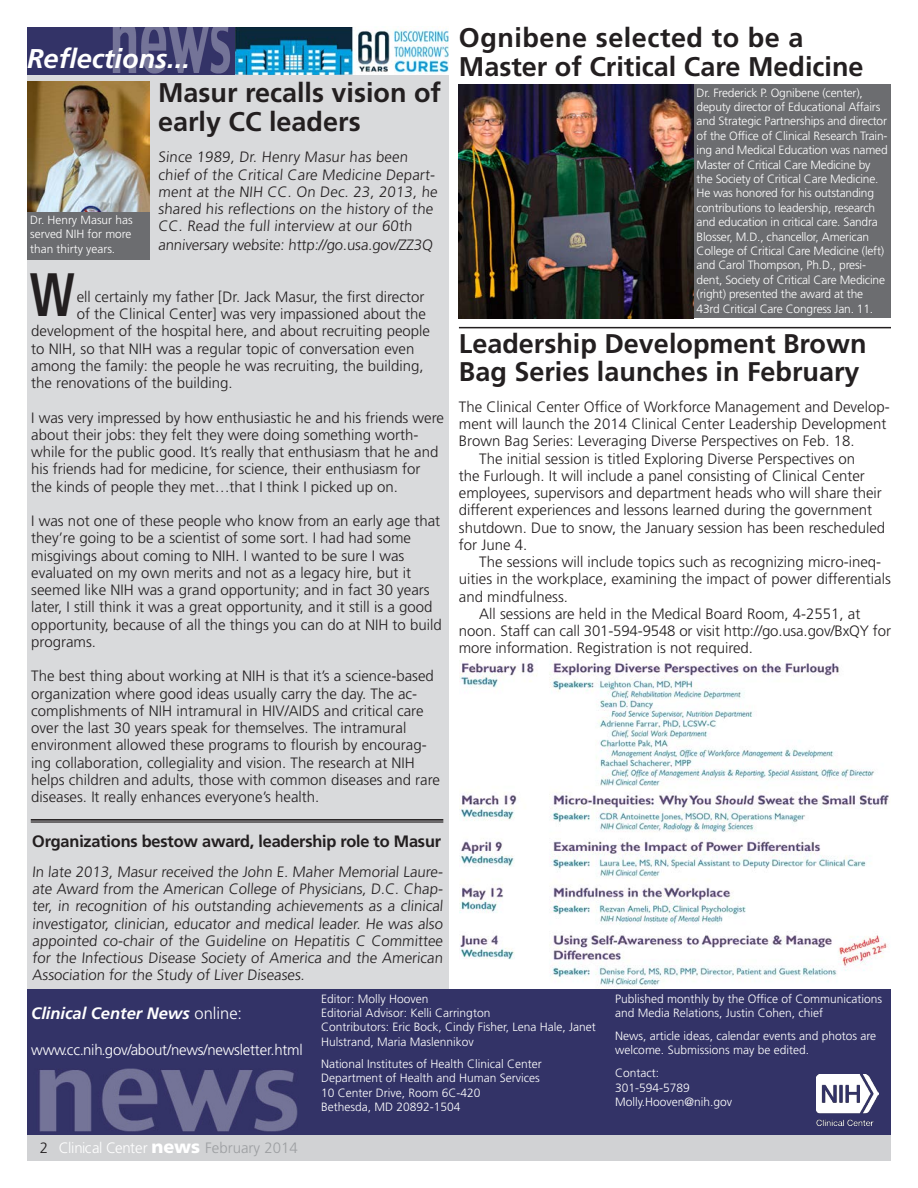
<style>
.page{position:relative;width:918px;height:1188px;background:#fff}
.page>*{position:absolute;margin:0;border:0;box-sizing:border-box;transform-origin:0 0}
.CC_News_Body{font:700 61.2px "Frutiger LT Std";color:#231f20;scale:.74 1}
.t1{font:italic 700 27.15px "Frutiger LT Std";color:#fff}
.t2{font:700 27px/28.5px "Frutiger LT Std";color:#231f20}
.t3{font:700 27px "Frutiger LT Std";letter-spacing:.02em;color:#231f20}
.CC_News_Body-2{font:700 16.5px "Frutiger LT Std";color:#231f20}
.t4{font:italic 700 16.5px "Frutiger LT Std";color:#fff}
.CC_News_Body-3{font:300 15px/17.2px "Frutiger LT Std";color:#231f20}
.t5{font:300 15px "Frutiger LT Std";letter-spacing:-.015em;color:#fff}
.Photo_Caption{font:300 12px/14.4px "Frutiger LT Std";letter-spacing:-.015em;color:#fff}
.t6{font:300 11.85px/14.2px "Frutiger LT Std";color:#fff;text-align:justify}
.s1{font-weight:300;font-style:normal}
.s2{color:#231f20}
.s3{font-weight:900;font-size:18px}
.s4{color:#9d9fa2}
</style>
<div class="page">
<div style="left:27px;top:1134px;width:864px;height:27px;background:#d1d2d4"></div>
<div style="left:27px;top:989px;width:864px;height:145px;background:#333367"></div>
<div style="left:27px;top:27px;width:421px;height:962px;background:#d9dadc"></div>
<div style="left:27px;top:212px;width:122px;height:48px;background:#6c6d70"></div>
<div style="left:693px;top:84px;width:198px;height:234px;background:#6c6d70"></div>
<img style="left:27px;top:82px;width:122px;height:130px">
<img style="left:459px;top:84px;width:234px;height:234px">
<img style="left:817px;top:1074px;width:61px;height:52px">
<img style="left:29px;top:1064px;width:284px;height:67px">
<img style="left:27px;top:27px;width:323px;height:48px">
<img style="left:350px;top:27px;width:99px;height:48px">
<img style="left:459px;top:661px;width:431px;height:326px">
<hr style="left:31px;top:819px;width:412px;height:1px;background:#231f20">
<hr style="left:31px;top:820px;width:412px;height:1px;background:#231f20">
<hr style="left:31px;top:822px;width:412px;height:1px;background:#231f20">
<hr style="left:459px;top:327px;width:432px;height:1px;background:#231f20">
<p class="t1" style="left:27px;top:43px;width:164px">Reflections...</p>
<p class="t2" style="left:158px;top:79px;width:285px">Masur recalls vision of early CC leaders</p>
<p class="CC_News_Body-3" style="left:158px;top:149px;width:282px">Since 1989, Dr. Henry Masur has been chief of the Critical Care Medicine Depart&shy;ment at the NIH CC. On Dec. 23, 2013, he shared his reflections on the history of the CC. Read the full interview at our 60th</p>
<p class="CC_News_Body-3" style="left:158px;top:237px;width:278px">anniversary website: http://go.usa.gov/ZZ3Q</p>
<p class="CC_News_Body-3" style="left:77px;top:288px;width:349px">ell certainly my father [Dr. Jack Masur, the first director</p>
<p class="CC_News_Body-3" style="left:77px;top:306px;width:351px">of the Clinical Center] was very impassioned about the</p>
<p class="CC_News_Body-3" style="left:31px;top:323px;width:400px">development of the hospital here, and about recruiting people</p>
<p class="CC_News_Body-3" style="left:31px;top:340px;width:385px">to NIH, so that NIH was a regular topic of conversation even</p>
<p class="CC_News_Body-3" style="left:31px;top:357px;width:394px">among the family: the people he was recruiting, the building,</p>
<p class="CC_News_Body-3" style="left:31px;top:375px;width:203px">the renovations of the building.</p>
<p class="CC_News_Body-3" style="left:31px;top:409px;width:414px">I was very impressed by how enthusiastic he and his friends were about their jobs: they felt they were doing something worth&shy;while for the public good. It’s really that enthusiasm that he and his friends had for medicine, for science, their enthusiasm for the kinds of people they met…that I think I picked up on.</p>
<p class="CC_News_Body-3" style="left:31px;top:513px;width:412px">I was not one of these people who know from an early age that they’re going to be a scientist of some sort. I had had some misgivings about coming to NIH. I wanted to be sure I was evaluated on my own merits and not as a legacy hire, but it seemed like NIH was a grand opportunity; and in fact 30 years later, I still think it was a great opportunity, and it still is a good opportunity, because of all the things you can do at NIH to build programs.</p>
<p class="CC_News_Body-3" style="left:31px;top:668px;width:410px">The best thing about working at NIH is that it’s a science-based organization where good ideas usually carry the day. The ac&shy;complishments of NIH intramural in HIV/AIDS and critical care over the last 30 years speak for themselves. The intramural environment allowed these programs to flourish by encourag&shy;ing collaboration, collegiality and vision. The research at NIH helps children and adults, those with common diseases and rare diseases. It really enhances everyone’s health.</p>
<p class="t6" style="left:30px;top:213px;width:104px">Dr. Henry Masur has served NIH for more than thirty years.</p>
<p class="CC_News_Body" style="left:30px;top:259px;width:62px">W</p>
<p class="CC_News_Body-2" style="left:32px;top:832px;width:411px">Organizations bestow award, leadership role to Masur</p>
<p class="CC_News_Body-3" style="left:32px;top:863px;width:414px;text-align:justify">In late 2013, Masur received the John E. Maher Memorial Laure&shy;ate Award from the American College of Physicians, D.C. Chap&shy;ter, in recognition of his outstanding achievements as a clinical investigator, clinician, educator and medical leader. He was also appointed co-chair of the Guideline on Hepatitis C Committee for the Infectious Disease Society of America and the American Association for the Study of Liver Diseases.</p>
<p class="t3" style="left:459px;top:22px;width:346px">Ognibene selected to be a</p>
<p class="t2" style="left:459px;top:52px;width:406px">Master of Critical Care Medicine</p>
<p class="Photo_Caption" style="left:697px;top:86px;width:193px">Dr. Frederick P. Ognibene (center), deputy director of Educational Affairs and Strategic Partnerships and director of the Office of Clinical Research Train&shy;ing and Medical Education was named Master of Critical Care Medicine by the Society of Critical Care Medicine.<br>He was honored for his outstanding contributions to leadership, research and education in critical care. Sandra Blosser, M.D., chancellor, American College of Critical Care Medicine (left) and Carol Thompson, Ph.D., presi&shy;dent, Society of Critical Care Medicine (right) presented the award at the 43rd Critical Care Congress Jan. 11.</p>
<p class="t2" style="left:459px;top:329px;width:409px">Leadership Development Brown<br>Bag Series launches in February</p>
<p class="CC_News_Body-3" style="left:459px;top:398px;width:432px">The Clinical Center Office of Workforce Management and Develop&shy;ment will launch the 2014 Clinical Center Leadership Development<br>Brown Bag Series: Leveraging Diverse Perspectives on Feb. 18.</p>
<p class="CC_News_Body-3" style="left:459px;top:450px;width:428px;text-indent:20px">The initial session is titled Exploring Diverse Perspectives on<br>the Furlough. It will include a panel consisting of Clinical Center employees, supervisors and department heads who will share their different experiences and lessons learned during the government shutdown. Due to snow, the January session has been rescheduled for June 4.</p>
<p class="CC_News_Body-3" style="left:459px;top:554px;width:433px;text-indent:20px">The sessions will include topics such as recognizing micro-ineq&shy;uities in the workplace, examining the impact of power differentials and mindfulness.</p>
<p class="CC_News_Body-3" style="left:459px;top:605px;width:434px;text-indent:20px">All sessions are held in the Medical Board Room, 4-2551, at noon. Staff can call 301-594-9548 or visit http://go.usa.gov/BxQY for more information. Registration is not required.</p>
<p class="t4" style="left:31px;top:1004px;width:212px">Clinical Center News <span class="s1">online:</span></p>
<p class="t5" style="left:31px;top:1041px;width:273px">www.cc.nih.gov/about/news/newsletter.html</p>
<p class="t5" style="left:40px;top:1139px;width:259px"><span class="s2">2</span> Clinical Center <span class="s3">news</span> <span class="s4">February 2014</span></p>
<p class="Photo_Caption" style="left:321px;top:991px;width:276px">Editor: Molly Hooven<br>Editorial Advisor: Kelli Carrington<br>Contributors: Eric Bock, Cindy Fisher, Lena Hale, Janet Hulstrand, Maria Maslennikov</p>
<p class="Photo_Caption" style="left:321px;top:1057px;width:222px">National Institutes of Health Clinical Center Department of Health and Human Services 10 Center Drive, Room 6C-420<br>Bethesda, MD 20892-1504</p>
<p class="Photo_Caption" style="left:615px;top:991px;width:269px">Published monthly by the Office of Communications and Media Relations, Justin Cohen, chief</p>
<p class="Photo_Caption" style="left:615px;top:1029px;width:263px">News, article ideas, calendar events and photos are welcome. Submissions may be edited.</p>
<p class="Photo_Caption" style="left:615px;top:1066px;width:119px">Contact:<br>301-594-5789<br>Molly.Hooven@nih.gov</p>
</div>
